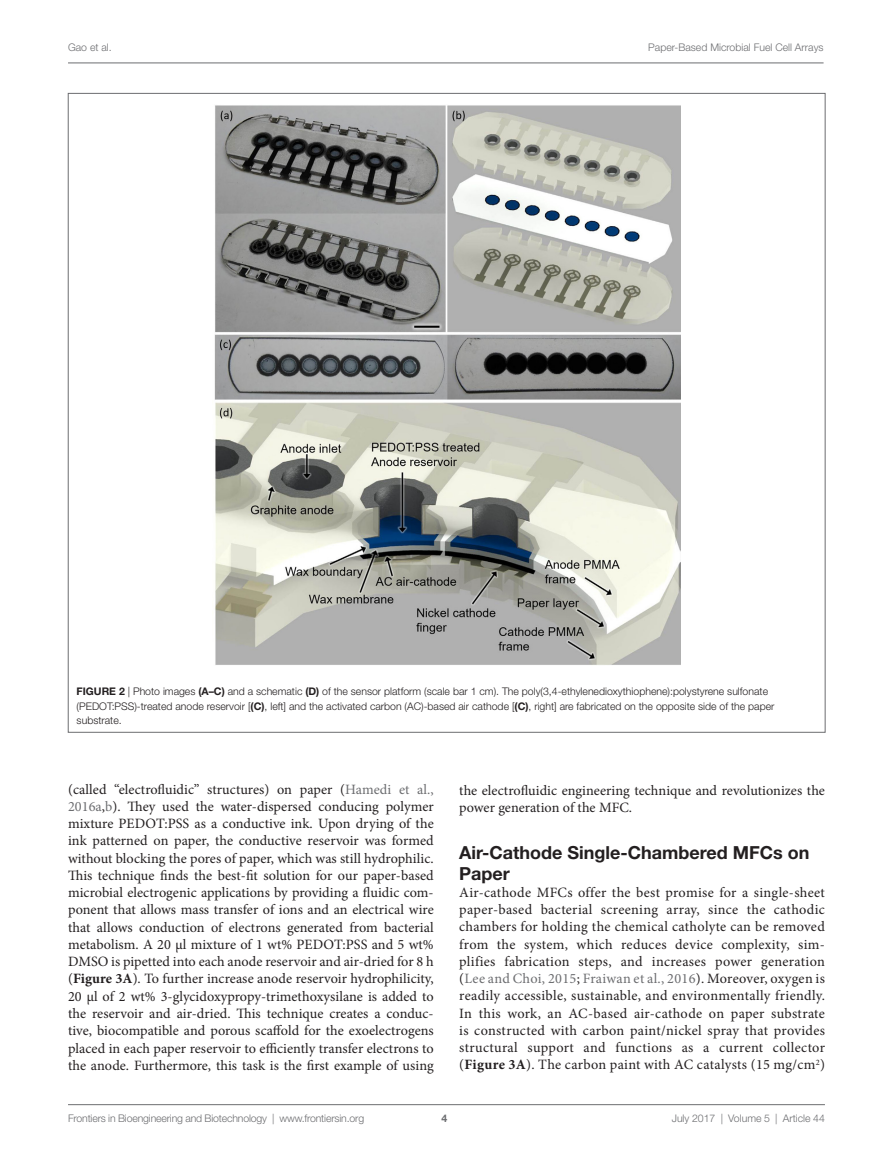
<style>
.page{position:relative;width:893px;height:1170px;background:#fff}
.page>*{position:absolute;margin:0;border:0;box-sizing:border-box;transform-origin:0 0}
.t1{font:700 18px/21px "Helvetica Neue LT Std";color:#231f20}
.t2{font:14.25px/17.2px "Minion Pro";letter-spacing:.005em;color:#231f20;text-align:justify}
.t3{font:300 10.5px/14.2px "Helvetica Neue LT Std";color:#231f20}
.t4{font:300 10.5px "Helvetica Neue LT Std";letter-spacing:-.015em;color:#6c6d70}
.t5{font:700 10.5px "Helvetica Neue LT Std";color:#6c6d70}
.s1{font-weight:700}
.s2{color:#6c6d70}
</style>
<div class="page">
<img style="left:214px;top:105px;width:467px;height:560px">
<hr style="left:68px;top:63px;width:756px;height:1px;background:#6c6d70">
<hr style="left:68px;top:1104px;width:757px;height:1px;background:#6c6d70">
<p class="t4" style="left:68px;top:41px;width:45px">Gao et al.</p>
<p class="t4" style="left:648px;top:41px;width:177px">Paper-Based Microbial Fuel Cell Arrays</p>
<p class="t3" style="left:77px;top:684px;width:699px"><span class="s1">FIG URE 2</span> | Photo images <span class="s1">(A–C)</span> and a schematic <span class="s1">(D)</span> of the sensor platform (scale bar 1 cm). The poly(3,4-ethylenedioxythiophene):polystyrene sulfonate (PEDOT:PSS)-treated anode reservoir [<span class="s1">(C)</span>, left] and the activated carbon (AC)-based air cathode [<span class="s1">(C)</span>, right] are fabricated on the opposite side of the paper substrate.</p>
<p class="t2" style="left:68px;top:780px;width:367px">(called “electrofluidic” structures) on paper (<span class="s2">Hamedi et al., 2016a</span>,<span class="s2">b</span>). They used the water-dispersed conducing polymer mixture PEDOT:PSS as a conductive ink. Upon drying of the ink patterned on paper, the conductive reservoir was formed without blocking the pores of paper, which was still hydrophilic.<br>This technique finds the best-fit solution for our paper-based microbial electrogenic applications by providing a fluidic com&shy;ponent that allows mass transfer of ions and an electrical wire that allows conduction of electrons generated from bacterial metabolism. A 20 µl mixture of 1 wt% PEDOT:PSS and 5 wt% DMSO is pipetted into each anode reservoir and air-dried for 8 h (<span class="s1">Figure 3A</span>). To further increase anode reservoir hydrophilicity, 20 µl of 2 wt% 3-glycidoxypropy-trimethoxysilane is added to the reservoir and air-dried. This technique creates a conduc&shy;tive, biocompatible and porous scaffold for the exoelectrogens placed in each paper reservoir to efficiently transfer electrons to the anode. Furthermore, this task is the first example of using</p>
<p class="t2" style="left:459px;top:782px;width:367px">the electrofluidic engineering technique and revolutionizes the power generation of the MFC.</p>
<p class="t1" style="left:459px;top:841px;width:352px">Air-Cathode Single-Chambered MFCs on<br>Paper</p>
<p class="t2" style="left:459px;top:883px;width:367px">Air-cathode MFCs offer the best promise for a single-sheet paper-based bacterial screening array, since the cathodic chambers for holding the chemical catholyte can be removed from the system, which reduces device complexity, sim&shy;plifies fabrication steps, and increases power generation (<span class="s2">Lee and Choi, 2015</span>; <span class="s2">Fraiwan et al., 2016</span>). Moreover, oxygen is readily accessible, sustainable, and environmentally friendly.<br>In this work, an AC-based air-cathode on paper substrate is constructed with carbon paint/nickel spray that provides structural support and functions as a current collector (<span class="s1">Figure 3A</span>). The carbon paint with AC catalysts (15 mg/cm<sup>2</sup>)</p>
<p class="t4" style="left:68px;top:1111px;width:298px">Frontiers in Bioengineering and Biotechnology | www.frontiersin.org</p>
<p class="t4" style="left:672px;top:1111px;width:155px">July 2017 | Volume 5 | Article 44</p>
<p class="t5" style="left:441px;top:1111px;width:7px">4</p>
</div>
